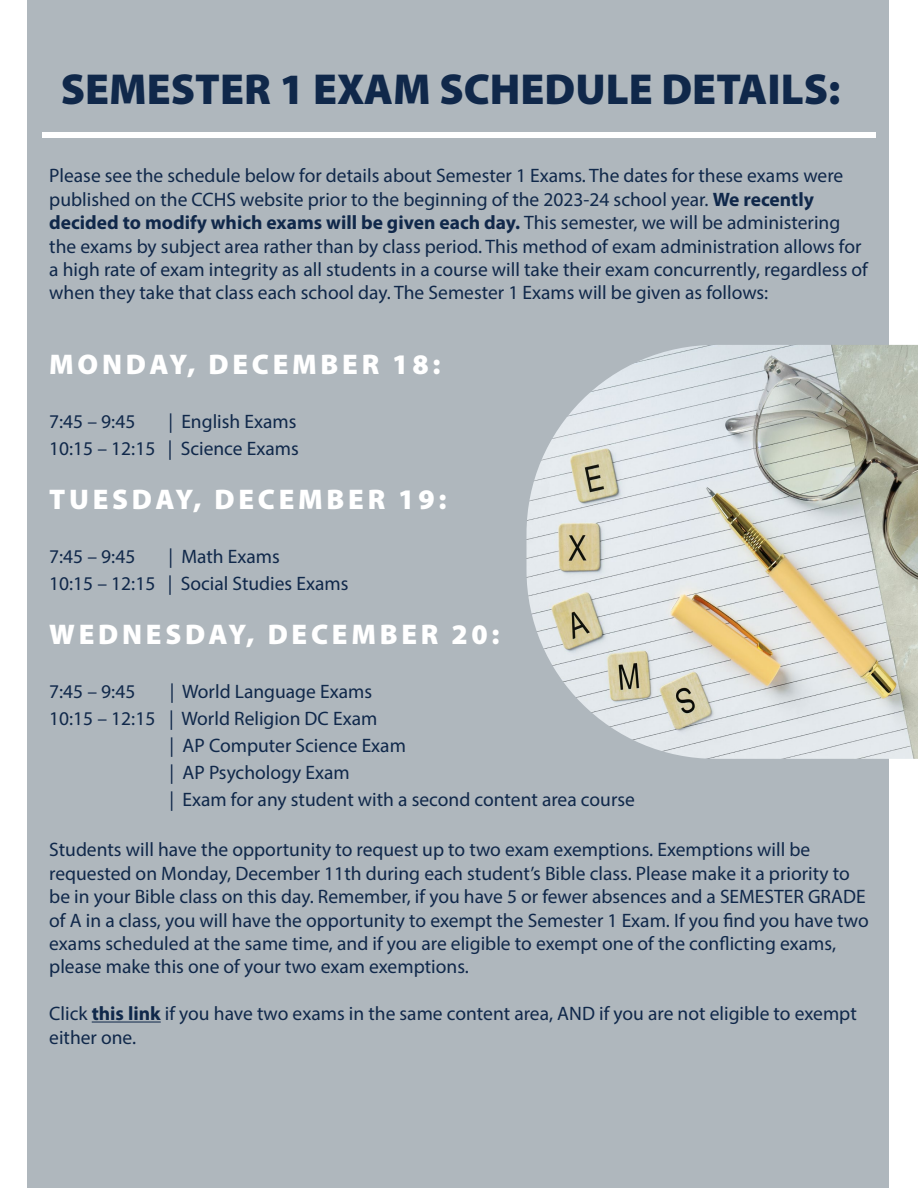
<style>
.page{position:relative;width:918px;height:1188px;background:#fff}
.page>*{position:absolute;margin:0;border:0;box-sizing:border-box;transform-origin:0 0}
.t1{font:900 43.5px "Myriad Pro";color:#10284a}
.t2{font:900 28.5px "Myriad Pro";letter-spacing:.13em;color:#fff}
.t3{font:19.5px/23.4px "Myriad Pro";color:#10284a}
.s1{font-weight:700}
</style>
<div class="page">
<div style="left:27px;top:0;width:862px;height:1188px;background:#afb7bd"></div>
<hr style="left:92px;top:1022px;width:69px;height:1px;background:#10284a">
<img style="left:526px;top:345px;width:392px;height:414px">
<div style="left:42px;top:133px;width:833px;height:5px;background:#fff"></div>
<h1 class="t1" style="left:61px;top:60px;width:781px">SEMESTER 1 EXAM SCHEDULE DETAILS:</h1>
<p class="t3" style="left:49px;top:164px;width:820px">Please see the schedule below for details about Semester 1 Exams. The dates for these exams were published on the CCHS website prior to the beginning of the 2023-24 school year. <span class="s1">We recently decided to modify which exams will be given each day.</span> This semester, we will be administering the exams by subject area rather than by class period. This method of exam administration allows for a high rate of exam integrity as all students in a course will take their exam concurrently, regardless of when they take that class each school day. The Semester 1 Exams will be given as follows:</p>
<h2 class="t2" style="left:49px;top:345px;width:393px">MONDAY, DECEMBER 18:</h2>
<p class="t3" style="left:49px;top:409px;width:88px">7:45 – 9:45</p>
<p class="t3" style="left:49px;top:408px;width:251px;line-height:27px;text-align:right">| English Exams<br>10:15 – 12:15 | Science Exams</p>
<h2 class="t2" style="left:49px;top:480px;width:399px">TUESDAY, DECEMBER 19:</h2>
<p class="t3" style="left:49px;top:544px;width:88px">7:45 – 9:45</p>
<p class="t3" style="left:49px;top:543px;width:301px;line-height:27px;text-indent:119px">| Math Exams<br>10:15 – 12:15 | Social Studies Exams</p>
<h2 class="t2" style="left:49px;top:615px;width:452px">WEDNESDAY, DECEMBER 20:</h2>
<p class="t3" style="left:49px;top:679px;width:88px">7:45 – 9:45</p>
<p class="t3" style="left:170px;top:679px;width:204px">| World Language Exams</p>
<p class="t3" style="left:49px;top:706px;width:330px">10:15 – 12:15 | World Religion DC Exam</p>
<p class="t3" style="left:170px;top:733px;width:238px">| AP Computer Science Exam</p>
<p class="t3" style="left:170px;top:760px;width:182px">| AP Psychology Exam</p>
<p class="t3" style="left:170px;top:787px;width:467px">| Exam for any student with a second content area course</p>
<p class="t3" style="left:49px;top:838px;width:821px">Students will have the opportunity to request up to two exam exemptions. Exemptions will be requested on Monday, December 11th during each student’s Bible class. Please make it a priority to be in your Bible class on this day. Remember, if you have 5 or fewer absences and a SEMESTER GRADE of A in a class, you will have the opportunity to exempt the Semester 1 Exam. If you find you have two exams scheduled at the same time, and if you are eligible to exempt one of the conflicting exams, please make this one of your two exam exemptions.</p>
<p class="t3" style="left:49px;top:1002px;width:809px">Click <span class="s1">this link</span> if you have two exams in the same content area, AND if you are not eligible to exempt either one.</p>
</div>
